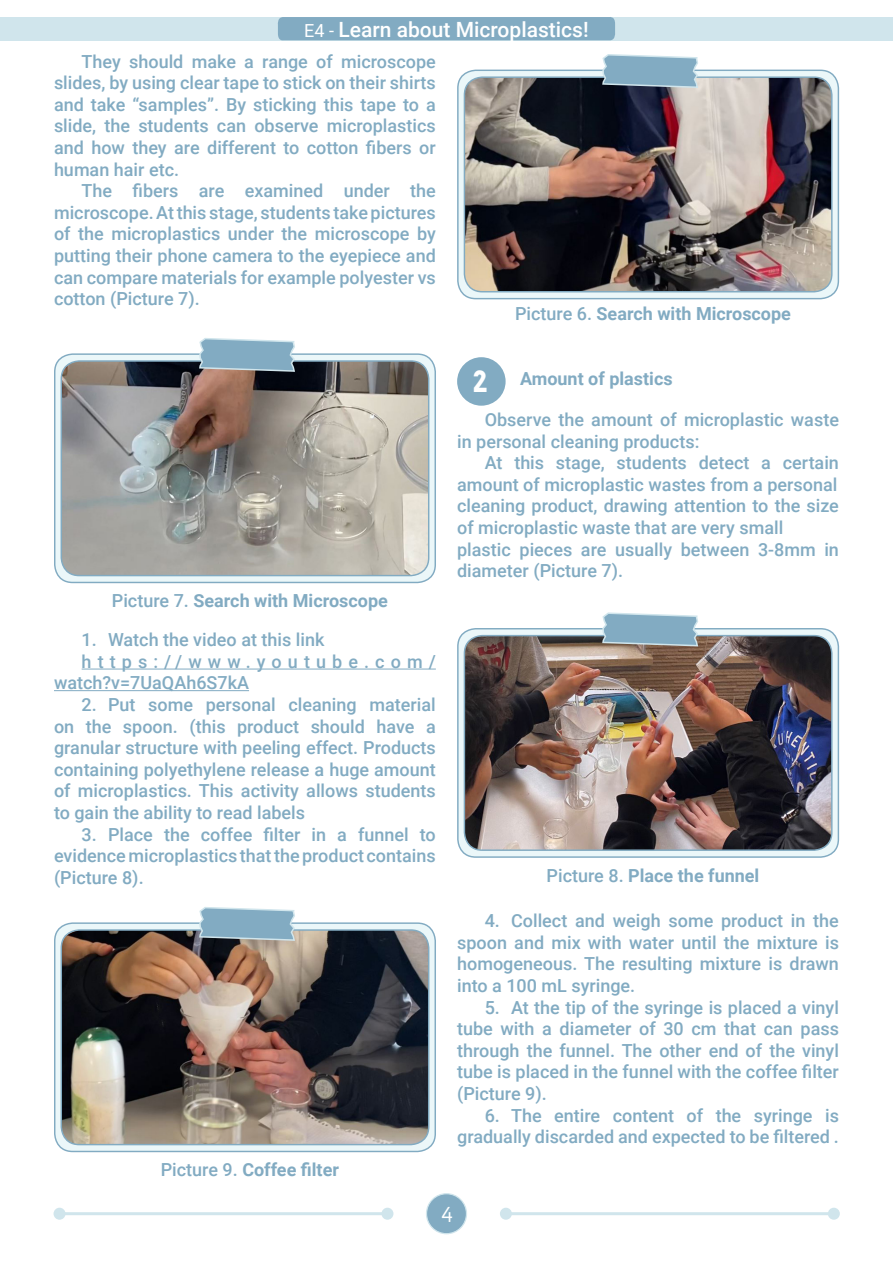
<style>
.page{position:relative;width:893px;height:1263px;background:#fff}
.page>*{position:absolute;margin:0;border:0;box-sizing:border-box;transform-origin:0 0}
.t1{font:900 29.55px "TG Neuramatica";color:#fff}
.t2{font:500 21px "Roboto";color:#fff}
.t3{font:21px "TG Neuramatica";color:#fff}
.t4{font:500 18px/21.6px "Roboto";color:#82abc2;text-align:justify}
.t5{font:700 18px "Roboto";color:#82abc2}
.t6{font:500 18px/21.6px "Roboto";letter-spacing:.165em;color:#82abc2}
.s1{font-weight:400;font-size:18px}
.s2{font-weight:500}
</style>
<div class="page">
<div style="left:426px;top:1194px;width:40px;height:40px;background:#82abc2;border-radius:50%"></div>
<div style="left:426px;top:1193px;width:41px;height:41px;border:1px solid #d0e5ec;border-radius:50%"></div>
<div style="left:0;top:17px;width:893px;height:23px;background:#d0e5ec"></div>
<div style="left:277px;top:17px;width:338px;height:24px;background:#82abc2"></div>
<hr style="left:506px;top:1212px;width:328px;height:3px;background:#d0e5ec">
<div style="left:500px;top:1208px;width:12px;height:12px;background:#d0e5ec;border-radius:50%"></div>
<div style="left:828px;top:1208px;width:12px;height:12px;background:#d0e5ec;border-radius:50%"></div>
<hr style="left:60px;top:1212px;width:327px;height:3px;background:#d0e5ec">
<div style="left:54px;top:1208px;width:12px;height:12px;background:#d0e5ec;border-radius:50%"></div>
<div style="left:381px;top:1208px;width:12px;height:12px;background:#d0e5ec;border-radius:50%"></div>
<div style="left:457px;top:357px;width:49px;height:49px;background:#82abc2;border-radius:50%"></div>
<hr style="left:82px;top:669px;width:354px;height:1px;background:#82abc2">
<hr style="left:54px;top:690px;width:195px;height:1px;background:#82abc2">
<svg style="left:458px;top:70px;width:380px;height:229px;background:#e3f1f5"></svg>
<div style="left:457px;top:70px;width:382px;height:229px;border:1px solid #82abc2;border-radius:18px"></div>
<img style="left:464px;top:77px;width:368px;height:215px">
<div style="left:464px;top:76px;width:368px;height:216px;border:1px solid #82abc2;border-radius:18px"></div>
<svg style="left:601px;top:54px;width:98px;height:35px;background:#8dadc0"></svg>
<div style="left:55px;top:354px;width:380px;height:228px;background:#ebf7f9;border-radius:18px"></div>
<div style="left:54px;top:353px;width:382px;height:230px;border:1px solid #82abc2;border-radius:18px"></div>
<img style="left:61px;top:361px;width:368px;height:215px">
<div style="left:61px;top:360px;width:368px;height:216px;border:1px solid #82abc2;border-radius:18px"></div>
<svg style="left:198px;top:338px;width:98px;height:35px;background:#90aebf"></svg>
<div style="left:458px;top:629px;width:380px;height:228px;background:#ebf7f9;border-radius:18px"></div>
<div style="left:457px;top:628px;width:382px;height:230px;border:1px solid #82abc2;border-radius:18px"></div>
<img style="left:464px;top:636px;width:368px;height:214px">
<div style="left:464px;top:635px;width:368px;height:216px;border:1px solid #82abc2;border-radius:18px"></div>
<svg style="left:601px;top:612px;width:98px;height:35px;background:#94b2c3"></svg>
<div style="left:55px;top:923px;width:380px;height:228px;background:#ebf7f9;border-radius:18px"></div>
<div style="left:54px;top:922px;width:382px;height:230px;border:1px solid #82abc2;border-radius:18px"></div>
<img style="left:61px;top:930px;width:368px;height:214px">
<div style="left:61px;top:929px;width:368px;height:216px;border:1px solid #82abc2;border-radius:18px"></div>
<svg style="left:198px;top:907px;width:98px;height:35px;background:#8fafc0"></svg>
<p class="t2" style="left:304px;top:14px;width:286px"><span class="s1">E4 -</span> Learn about Microplastics!</p>
<p class="t4" style="left:54px;top:50px;width:383px;text-indent:28px">They should make a range of microscope slides, by using clear tape to stick on their shirts and take “samples”. By sticking this tape to a slide, the students can observe microplastics and how they are different to cotton fibers or human hair etc.</p>
<p class="t4" style="left:54px;top:179px;width:383px;text-indent:28px">The fibers are examined under the microscope. At this stage, students take pictures of the microplastics under the microscope by putting their phone camera to the eyepiece and can compare materials for example polyester vs cotton (Picture 7).</p>
<p class="t5" style="left:112px;top:588px;width:277px"><span class="s2">Picture 7.</span> Search with Microscope</p>
<p class="t4" style="left:82px;top:628px;width:244px">1. Watch the video at this link</p>
<p class="t6" style="left:54px;top:650px;width:383px;text-indent:28px">https://www.youtube.com/ watch?v=7UaQAh6S7kA</p>
<p class="t4" style="left:54px;top:693px;width:383px;text-indent:28px">2. Put some personal cleaning material on the spoon. (this product should have a granular structure with peeling effect. Products containing polyethylene release a huge amount of microplastics. This activity allows students to gain the ability to read labels</p>
<p class="t4" style="left:54px;top:823px;width:383px;text-indent:28px">3. Place the coffee filter in a funnel to evidence microplastics that the product contains (Picture 8).</p>
<p class="t5" style="left:161px;top:1157px;width:180px"><span class="s2">Picture 9.</span> Coffee filter</p>
<p class="t5" style="left:515px;top:301px;width:277px"><span class="s2">Picture 6.</span> Search with Microscope</p>
<p class="t1" style="left:472px;top:361px;width:17px">2</p>
<p class="t5" style="left:520px;top:366px;width:154px">Amount of plastics</p>
<p class="t4" style="left:457px;top:408px;width:383px;text-indent:28px">Observe the amount of microplastic waste in personal cleaning products:</p>
<p class="t4" style="left:457px;top:451px;width:383px;text-align:left;text-indent:28px">At this stage, students detect a certain amount of microplastic wastes from a personal cleaning product, drawing attention to the size of microplastic waste that are very small plastic pieces are usually between 3-8mm in diameter (Picture 7).</p>
<p class="t5" style="left:547px;top:863px;width:214px"><span class="s2">Picture 8.</span> Place the funnel</p>
<p class="t4" style="left:457px;top:909px;width:383px;text-indent:28px">4. Collect and weigh some product in the spoon and mix with water until the mixture is homogeneous. The resulting mixture is drawn into a 100 mL syringe.</p>
<p class="t4" style="left:457px;top:996px;width:383px;text-indent:28px">5. At the tip of the syringe is placed a vinyl tube with a diameter of 30 cm that can pass through the funnel. The other end of the vinyl tube is placed in the funnel with the coffee filter (Picture 9).</p>
<p class="t4" style="left:457px;top:1104px;width:383px;text-align:right">6. The entire content of the syringe is gradually discarded and expected to be filtered .</p>
<p class="t3" style="left:441px;top:1200px;width:13px">4</p>
</div>
